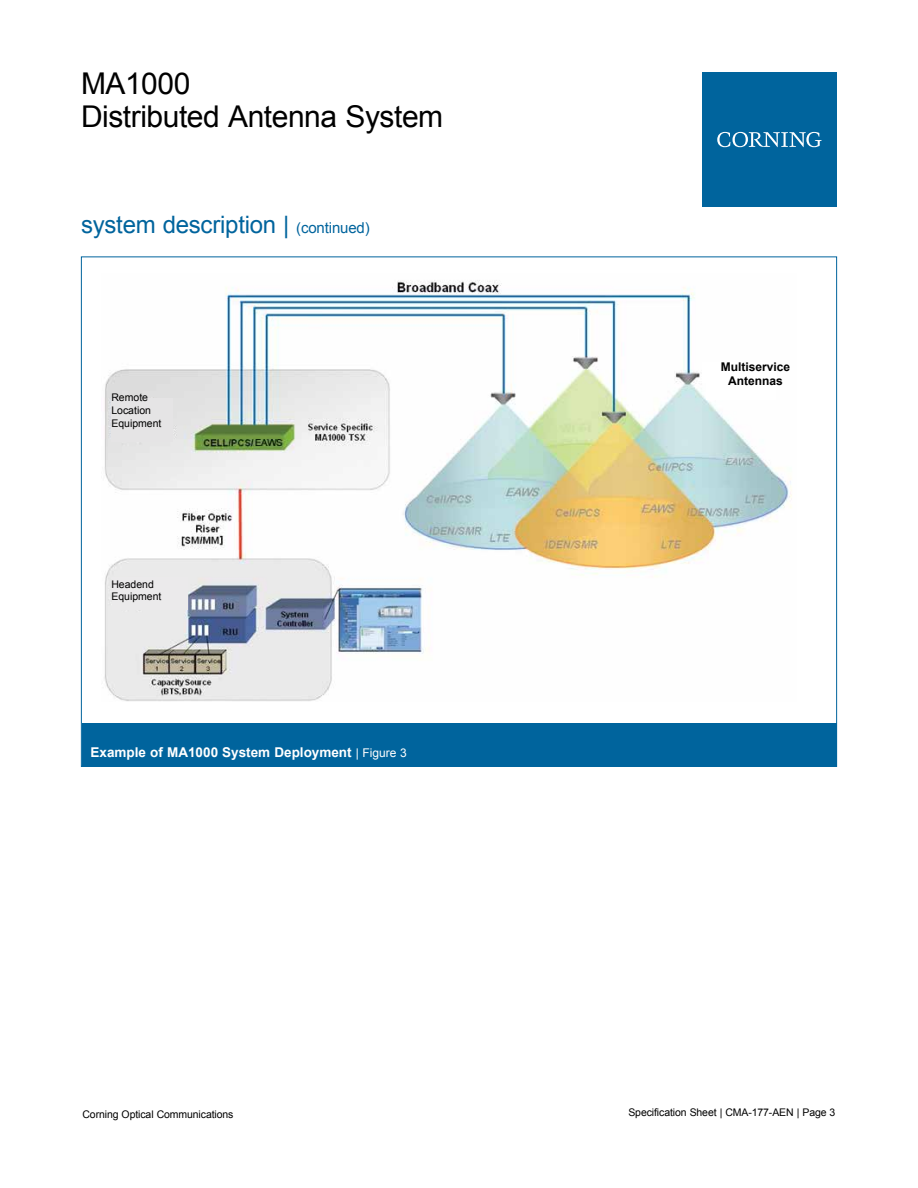
<style>
.page{position:relative;width:918px;height:1188px;background:#fff}
.page>*{position:absolute;margin:0;border:0;box-sizing:border-box;transform-origin:0 0}
.t1{font:30px/33px "Arial";letter-spacing:-.015em;color:#000}
.t2{font:24px "Arial";letter-spacing:-.01em;color:#00649d}
.t3{font:700 13.5px "Arial";color:#fff}
.t4{font:700 12px/14.4px "Arial";color:#000;text-align:center}
.t5{font:10.5px/12.6px "Arial";letter-spacing:-.01em;color:#000}
.s1{font-size:15px}
.s2{font-weight:400;font-size:12px}
</style>
<div class="page">
<div style="left:82px;top:723px;width:754px;height:43px;background:#00649d"></div>
<img style="left:104px;top:280px;width:688px;height:421px">
<div style="left:113px;top:577px;width:75px;height:33px;background:#ebeaeb"></div>
<div style="left:111px;top:399px;width:62px;height:43px;background:#e5e4e5"></div>
<div style="left:702px;top:72px;width:135px;height:135px;background:#00649d"></div>
<svg style="left:717px;top:132px;width:105px;height:15px"></svg>
<div style="left:702px;top:362px;width:74px;height:20px;background:#fff"></div>
<div style="left:706px;top:379px;width:70px;height:20px;background:#fff"></div>
<h1 class="t1" style="left:81px;top:67px;width:364px">MA1000<br>Distributed Antenna System</h1>
<h2 class="t2" style="left:81px;top:209px;width:290px">system description | <span class="s1">(continued)</span></h2>
<p class="t5" style="left:111px;top:392px;width:52px">Remote<br>Location<br>Equipment</p>
<p class="t5" style="left:111px;top:578px;width:52px">Headend<br>Equipment</p>
<p class="t3" style="left:91px;top:743px;width:318px">Example of MA1000 System Deployment <span class="s2">| Figure 3</span></p>
<p class="t5" style="left:82px;top:1108px;width:153px">Corning Optical Communications</p>
<p class="t4" style="left:721px;top:360px;width:71px">Multiservice<br>Antennas</p>
<p class="t5" style="left:628px;top:1106px;width:209px">Specification Sheet | CMA-177-AEN | Page 3</p>
</div>
